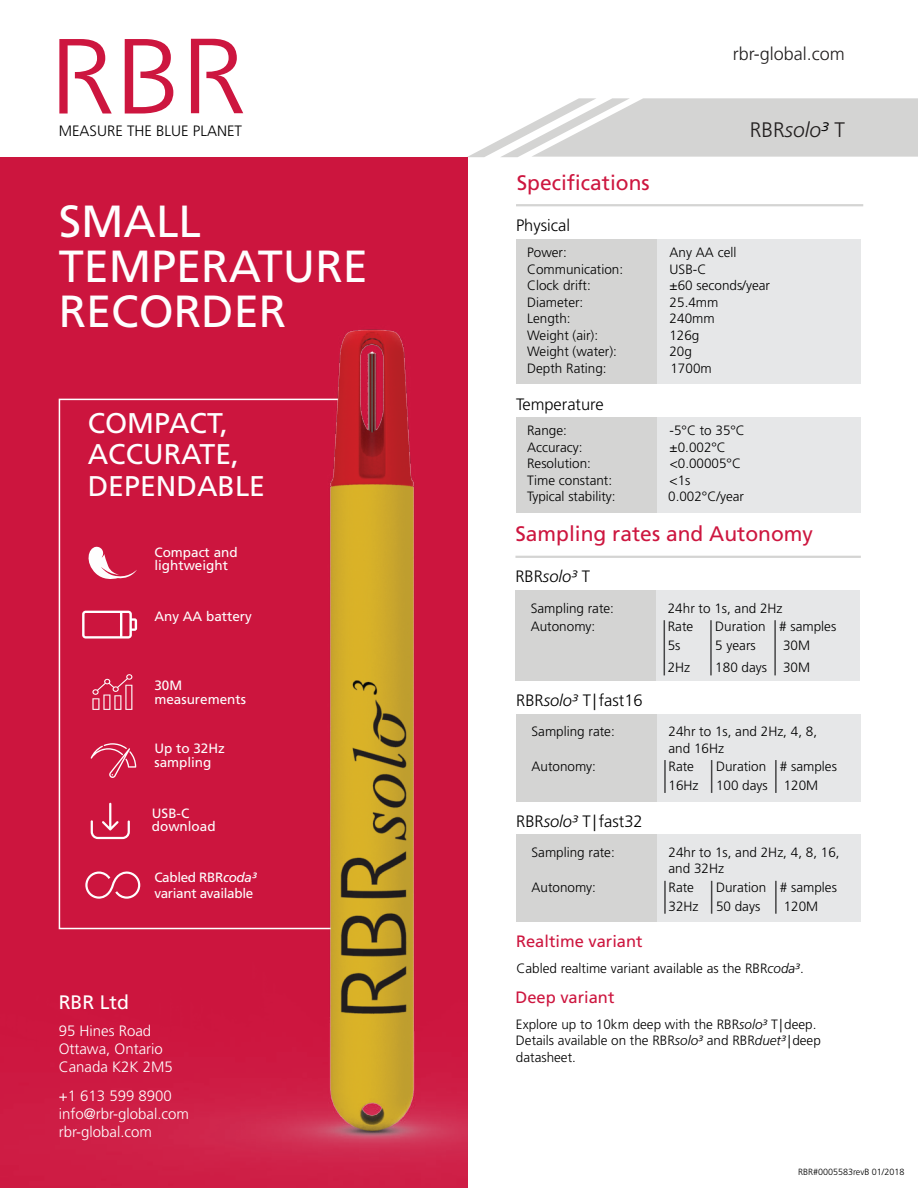
<style>
.page{position:relative;width:918px;height:1188px;background:#fff}
.page>*{position:absolute;margin:0;border:0;box-sizing:border-box;transform-origin:0 0}
.t1{font:45px/45px "Frutiger LT Std";color:#fff}
.t2{font:28.5px/31.5px "Frutiger LT Std";color:#fff}
.t3{font:21px "Frutiger LT Std";color:#cd163f}
.t4{font:300 21px "Frutiger LT Std";color:#221f1f}
.t5{font:19.5px "Frutiger LT Std";color:#fff}
.t6{font:300 18px "Frutiger LT Std";color:#221f1f}
.t7{font:300 16.5px "Frutiger LT Std";color:#000}
.t8{font:16.5px "Frutiger LT Std";color:#cd163f}
.t9{font:italic 300 16.5px "Frutiger LT Std";color:#000}
.t10{font:300 15px/18px "Frutiger LT Std";color:#fff}
.t11{font:300 15px "Frutiger LT Std";color:#000}
.t12{font:300 13.5px/16.2px "Frutiger LT Std";color:#000}
.t13{font:13.5px/13.5px "Frutiger LT Std";color:#fff}
.t14{font:13.5px/16.5px "Frutiger LT Std";letter-spacing:-.025em;color:#fff}
.t15{font:300 9px "Frutiger LT Std";color:#000}
.s1{font-style:italic}
.s2{font-style:italic;color:#000}
.s3{font-style:normal}
</style>
<div class="page">
<svg style="left:467px;top:98px;width:451px;height:59px"></svg>
<div style="left:516px;top:239px;width:141px;height:145px;background:#d4d4d3"></div>
<div style="left:657px;top:239px;width:204px;height:145px;background:#e6e7e8"></div>
<div style="left:516px;top:417px;width:141px;height:96px;background:#d4d4d3"></div>
<div style="left:657px;top:417px;width:204px;height:96px;background:#e6e7e8"></div>
<svg style="left:125px;top:39px;width:48px;height:75px"></svg>
<svg style="left:59px;top:39px;width:53px;height:75px"></svg>
<svg style="left:191px;top:39px;width:52px;height:74px"></svg>
<img style="left:0;top:157px;width:467px;height:1031px">
<hr style="left:516px;top:204px;width:347px;height:2px;background:#d4d4d3">
<hr style="left:515px;top:556px;width:346px;height:2px;background:#d4d4d3">
<svg style="left:82px;top:611px;width:55px;height:28px"></svg>
<div style="left:516px;top:714px;width:141px;height:87px;background:#d4d4d3"></div>
<div style="left:657px;top:714px;width:204px;height:87px;background:#e6e7e8"></div>
<hr style="left:664px;top:760px;width:2px;height:33px;background:#464647">
<hr style="left:711px;top:760px;width:1px;height:33px;background:#464647">
<div style="left:515px;top:590px;width:141px;height:91px;background:#d4d4d3"></div>
<div style="left:656px;top:590px;width:204px;height:91px;background:#e6e7e8"></div>
<hr style="left:664px;top:620px;width:1px;height:55px;background:#464647">
<hr style="left:710px;top:620px;width:2px;height:55px;background:#464647">
<div style="left:516px;top:835px;width:141px;height:87px;background:#d4d4d3"></div>
<div style="left:657px;top:835px;width:204px;height:87px;background:#e6e7e8"></div>
<hr style="left:664px;top:881px;width:2px;height:33px;background:#464647">
<hr style="left:711px;top:881px;width:1px;height:33px;background:#464647">
<hr style="left:774px;top:620px;width:2px;height:55px;background:#464647">
<hr style="left:775px;top:760px;width:2px;height:33px;background:#464647">
<hr style="left:775px;top:881px;width:2px;height:33px;background:#464647">
<p class="t11" style="left:59px;top:123px;width:185px">MEASURE THE BLUE PLANET</p>
<h1 class="t1" style="left:59px;top:199px;width:311px">SMALL<br>TEMPERATURE<br>RECORDER</h1>
<h2 class="t2" style="left:88px;top:407px;width:179px">COMPACT,<br>ACCURATE,<br>DEPENDABLE</h2>
<p class="t13" style="left:154px;top:546px;width:85px">Compact and lightweight</p>
<p class="t13" style="left:154px;top:609px;width:99px">Any AA battery</p>
<p class="t13" style="left:154px;top:679px;width:93px">30M measurements</p>
<p class="t13" style="left:154px;top:742px;width:72px">Up to 32Hz sampling</p>
<p class="t13" style="left:152px;top:807px;width:65px">USB-C download</p>
<p class="t14" style="left:154px;top:869px;width:104px">Cabled RBR<span class="s1">coda³ </span>variant available</p>
<h3 class="t5" style="left:59px;top:991px;width:72px">RBR Ltd</h3>
<p class="t10" style="left:59px;top:1022px;width:116px">95 Hines Road<br>Ottawa, Ontario<br>Canada K2K 2M5</p>
<p class="t10" style="left:59px;top:1087px;width:132px">+1 613 599 8900 info@rbr-global.com rbr-global.com</p>
<h3 class="t6" style="left:733px;top:43px;width:114px">rbr-global.com</h3>
<h3 class="t3" style="left:517px;top:170px;width:135px">Specifications</h3>
<h3 class="t4" style="left:750px;top:118px;width:97px">RBR<span class="s1">solo</span><span class="s2">³</span> T</h3>
<p class="t7" style="left:516px;top:216px;width:56px">Physical</p>
<p class="t12" style="left:527px;top:245px;width:41px">Power:</p>
<p class="t12" style="left:670px;top:245px;width:68px">Any AA cell</p>
<p class="t12" style="left:527px;top:261px;width:98px">Communication:</p>
<p class="t12" style="left:670px;top:261px;width:38px">USB-C</p>
<p class="t12" style="left:527px;top:278px;width:65px">Clock drift:</p>
<p class="t12" style="left:670px;top:278px;width:102px">±60 seconds/year</p>
<p class="t12" style="left:527px;top:294px;width:58px">Diameter:</p>
<p class="t12" style="left:670px;top:294px;width:50px">25.4mm</p>
<p class="t12" style="left:527px;top:311px;width:45px">Length:</p>
<p class="t12" style="left:670px;top:311px;width:47px">240mm</p>
<p class="t12" style="left:527px;top:327px;width:73px">Weight (air):</p>
<p class="t12" style="left:669px;top:327px;width:32px">126g</p>
<p class="t12" style="left:527px;top:344px;width:91px">Weight (water):</p>
<p class="t12" style="left:669px;top:344px;width:24px">20g</p>
<p class="t12" style="left:527px;top:360px;width:81px">Depth Rating:</p>
<p class="t12" style="left:670px;top:360px;width:43px">1700m</p>
<p class="t7" style="left:516px;top:394px;width:89px">Temperature</p>
<p class="t12" style="left:527px;top:423px;width:41px">Range:</p>
<p class="t12" style="left:670px;top:423px;width:77px">-5°C to 35°C</p>
<p class="t12" style="left:527px;top:439px;width:57px">Accuracy:</p>
<p class="t12" style="left:670px;top:439px;width:58px">±0.002°C</p>
<p class="t12" style="left:527px;top:456px;width:65px">Resolution:</p>
<p class="t12" style="left:670px;top:456px;width:73px">&lt;0.00005°C</p>
<p class="t12" style="left:527px;top:472px;width:87px">Time constant:</p>
<p class="t12" style="left:670px;top:472px;width:22px">&lt;1s</p>
<p class="t12" style="left:527px;top:489px;width:90px">Typical stability:</p>
<p class="t12" style="left:668px;top:489px;width:77px">0.002°C/year</p>
<h3 class="t3" style="left:515px;top:521px;width:299px">Sampling rates and Autonomy</h3>
<p class="t9" style="left:515px;top:567px;width:76px"><span class="s3">RBR</span>solo³ <span class="s3">T</span></p>
<p class="t12" style="left:531px;top:600px;width:85px">Sampling rate:</p>
<p class="t12" style="left:668px;top:600px;width:116px">24hr to 1s, and 2Hz</p>
<p class="t12" style="left:531px;top:619px;width:66px">Autonomy:</p>
<p class="t12" style="left:668px;top:619px;width:27px">Rate</p>
<p class="t12" style="left:715px;top:619px;width:122px">Duration # samples</p>
<p class="t12" style="left:668px;top:637px;width:14px">5s</p>
<p class="t12" style="left:715px;top:637px;width:42px">5 years</p>
<p class="t12" style="left:783px;top:637px;width:29px">30M</p>
<p class="t12" style="left:668px;top:659px;width:24px">2Hz</p>
<p class="t12" style="left:715px;top:659px;width:96px">180 days 30M</p>
<p class="t7" style="left:516px;top:691px;width:128px">RBR<span class="s1">solo³</span> T|fast16</p>
<p class="t12" style="left:532px;top:723px;width:85px">Sampling rate:</p>
<p class="t12" style="left:669px;top:723px;width:150px">24hr to 1s, and 2Hz, 4, 8, and 16Hz</p>
<p class="t12" style="left:532px;top:759px;width:66px">Autonomy:</p>
<p class="t12" style="left:669px;top:759px;width:27px">Rate</p>
<p class="t12" style="left:716px;top:759px;width:122px">Duration # samples</p>
<p class="t12" style="left:669px;top:777px;width:32px">16Hz</p>
<p class="t12" style="left:716px;top:777px;width:104px">100 days 120M</p>
<p class="t7" style="left:516px;top:812px;width:128px">RBR<span class="s1">solo³</span> T |fast32</p>
<p class="t12" style="left:532px;top:844px;width:85px">Sampling rate:</p>
<p class="t12" style="left:669px;top:844px;width:173px">24hr to 1s, and 2Hz, 4, 8, 16, and 32Hz</p>
<p class="t12" style="left:532px;top:879px;width:66px">Autonomy:</p>
<p class="t12" style="left:669px;top:879px;width:27px">Rate</p>
<p class="t12" style="left:716px;top:879px;width:122px">Duration # samples</p>
<p class="t12" style="left:669px;top:898px;width:32px">32Hz</p>
<p class="t12" style="left:716px;top:898px;width:46px">50 days</p>
<p class="t12" style="left:784px;top:898px;width:36px">120M</p>
<p class="t8" style="left:516px;top:932px;width:128px">Realtime variant</p>
<p class="t12" style="left:517px;top:961px;width:289px">Cabled realtime variant available as the RBR<span class="s1">coda³</span>.</p>
<p class="t8" style="left:515px;top:988px;width:101px">Deep variant</p>
<p class="t12" style="left:516px;top:1017px;width:306px">Explore up to 10km deep with the RBR<span class="s1">solo³</span> T|deep.<br>Details available on the RBR<span class="s1">solo³</span> and RBR<span class="s1">duet³</span>|deep datasheet.</p>
<p class="t15" style="left:798px;top:1166px;width:108px">RBR#0005583revB 01/2018</p>
</div>
